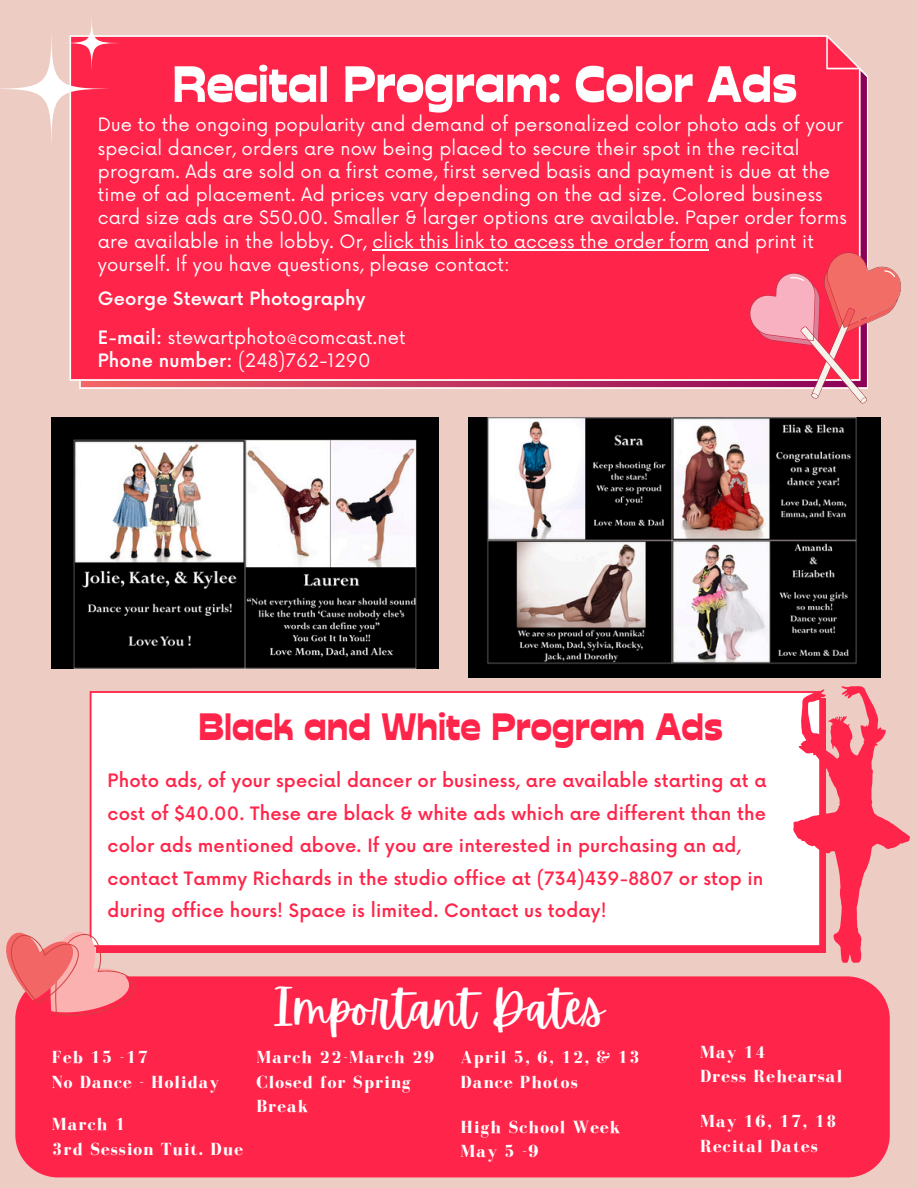
<style>
.page{position:relative;width:918px;height:1188px;background:#edccc3}
.page>*{position:absolute;margin:0;border:0;box-sizing:border-box;transform-origin:0 0}
.t1{font:50.85px "Stadio Now Novarese";color:#fff}
.t2{font:48px "Apricots";color:#fff}
.t3{font:38.1px "Stadio Now Novarese";color:#ff254a}
.t4{font:18px/23.2px "Now";letter-spacing:.01em;color:#fff}
.t5{font:500 18px/32.7px "Now";letter-spacing:.01em;color:#ff254a}
.t6{font:700 18px/24.8px "Bodoni FLF";letter-spacing:.06em;color:#fff}
.t7{font:500 18px "Now";letter-spacing:.01em;color:#fff}
.s1{font-weight:500}
</style>
<div class="page">
<div style="left:70px;top:35px;width:798px;height:354px;background:#ff254a"></div>
<img style="left:52px;top:418px;width:387px;height:250px">
<img style="left:469px;top:418px;width:412px;height:259px">
<div style="left:90px;top:691px;width:703px;height:256px;background:#fff"></div>
<svg style="left:793px;top:686px;width:117px;height:277px"></svg>
<div style="left:15px;top:976px;width:874px;height:201px;background:#ff254a"></div>
<svg style="left:750px;top:252px;width:151px;height:151px"></svg>
<hr style="left:372px;top:249px;width:337px;height:2px;background:#fff">
<svg style="left:0;top:19px;width:125px;height:142px"></svg>
<svg style="left:6px;top:909px;width:150px;height:138px"></svg>
<p class="t1" style="left:172px;top:54px;width:627px">Recital Program: Color Ads</p>
<p class="t4" style="left:98px;top:114px;width:751px">Due to the ongoing popularity and demand of personalized color photo ads of your special dancer, orders are now being placed to secure their spot in the recital program. Ads are sold on a first come, first served basis and payment is due at the time of ad placement. Ad prices vary depending on the ad size. Colored business card size ads are $50.00. Smaller &amp; larger options are available. Paper order forms are available in the lobby. Or, click this link to access the order form and print it yourself. If you have questions, please contact:</p>
<h1 class="t7" style="left:98px;top:289px;width:269px">George Stewart Photography</h1>
<p class="t4" style="left:98px;top:326px;width:309px"><span class="s1">E-mail:</span> stewartphoto@comcast.net</p>
<h4 class="t4" style="left:98px;top:350px;width:274px"><span class="s1">Phone number:</span> (248)762-1290</h4>
<p class="t3" style="left:198px;top:704px;width:526px">Black and White Program Ads</p>
<p class="t5" style="left:108px;top:765px;width:660px">Photo ads, of your special dancer or business, are available starting at a cost of $40.00. These are black &amp; white ads which are different than the color ads mentioned above. If you are interested in purchasing an ad, contact Tammy Richards in the studio office at (734)439-8807 or stop in during office hours! Space is limited. Contact us today!</p>
<h4 class="t6" style="left:52px;top:1045px;width:169px">Feb 15 -17<br>No Dance - Holiday</h4>
<p class="t6" style="left:52px;top:1112px;width:193px">March 1<br>3rd Session Tuit. Due</p>
<p class="t2" style="left:275px;top:981px;width:331px">Important Dates</p>
<h3 class="t6" style="left:257px;top:1045px;width:179px">March 22-March 29<br>Closed for Spring<br>Break</h3>
<h2 class="t6" style="left:461px;top:1045px;width:181px">April 5, 6, 12, &amp; 13<br>Dance Photos</h2>
<h4 class="t6" style="left:461px;top:1114px;width:162px">High School Week<br>May 5 -9</h4>
<p class="t6" style="left:700px;top:1039px;width:144px">May 14<br>Dress Rehearsal</p>
<p class="t6" style="left:700px;top:1109px;width:138px">May 16, 17, 18<br>Recital Dates</p>
</div>
